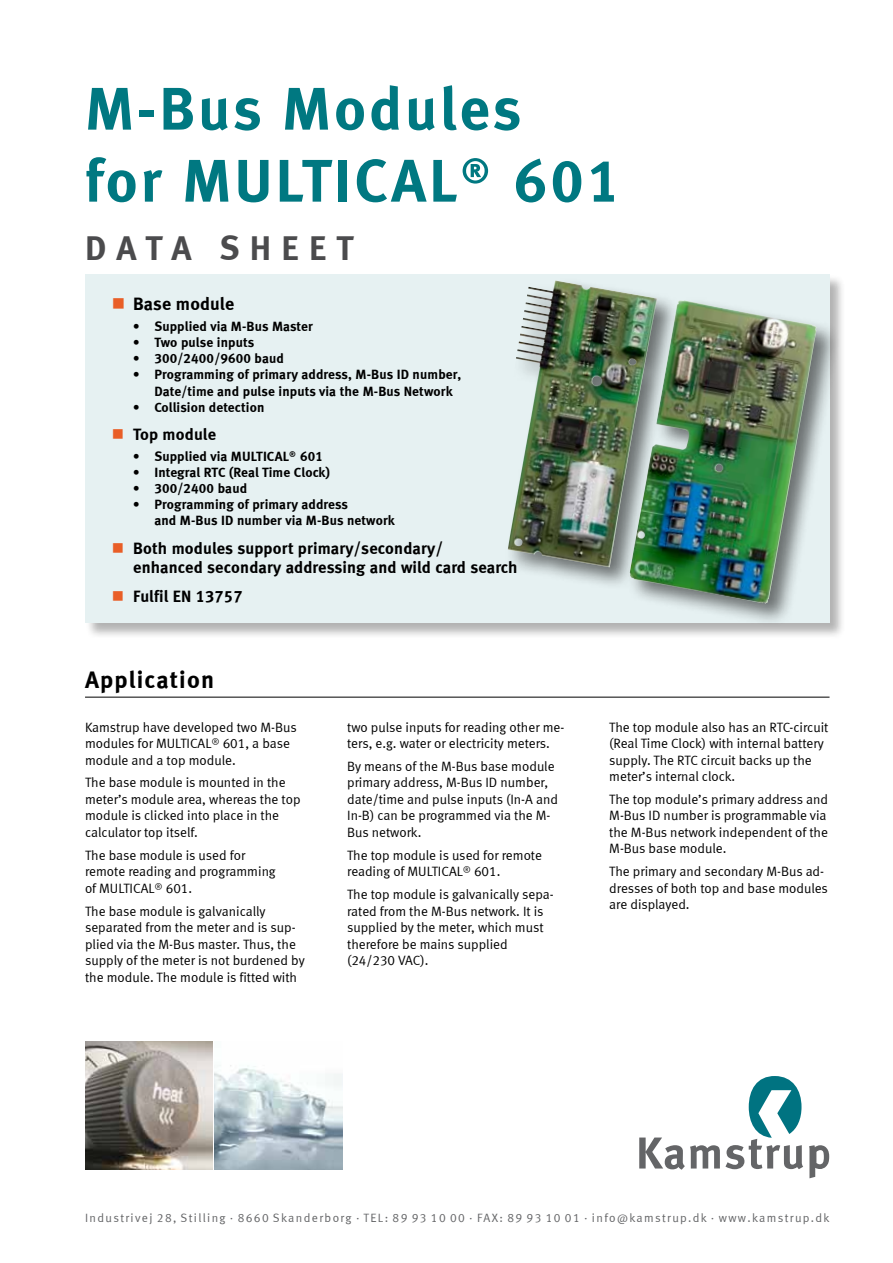
<style>
.page{position:relative;width:893px;height:1263px;background:#fff}
.page>*{position:absolute;margin:0;border:0;box-sizing:border-box;transform-origin:0 0}
.t1{font:700 60px/72px "Meta LF";letter-spacing:.05em;color:#007881}
.t2{font:700 34.5px "Meta LF";letter-spacing:.3em;color:#4b4b4d}
.t3{font:700 24px "Meta LF";letter-spacing:.05em;color:#000}
.t4{font:700 18px "Meta LF";letter-spacing:.01em;color:#000}
.t5{font:700 16.5px/19.8px "Meta LF";letter-spacing:.01em;color:#000}
.t6{font:13.5px/16.5px "Meta LF";color:#000}
.t7{font:700 13.5px/16.2px "Meta LF";letter-spacing:.01em;color:#000}
.t8{font:12px "Meta LF";letter-spacing:.115em;color:#646567}
</style>
<div class="page">
<svg style="left:809px;top:1145px;width:20px;height:33px"></svg>
<svg style="left:639px;top:1076px;width:164px;height:94px"></svg>
<hr style="left:85px;top:697px;width:744px;height:1px;background:#000">
<div style="left:85px;top:275px;width:761px;height:364px;background:#000;opacity:.3"></div>
<div style="left:85px;top:274px;width:744px;height:348px;background:#e6f1f2"></div>
<img style="left:215px;top:1065px;width:127px;height:104px">
<img style="left:85px;top:1042px;width:128px;height:127px">
<div style="left:505px;top:278px;width:335px;height:349px;background:#000;opacity:.53"></div>
<img style="left:508px;top:280px;width:149px;height:287px">
<h1 class="t1" style="left:85px;top:72px;width:537px">M-Bus Modules<br>for MULTICAL® 601</h1>
<h2 class="t2" style="left:85px;top:227px;width:270px">DATA SHEET</h2>
<h3 class="t4" style="left:133px;top:293px;width:103px">Base module</h3>
<p class="t7" style="left:133px;top:318px;width:181px">• Supplied via M-Bus Master</p>
<p class="t7" style="left:133px;top:334px;width:122px">• Two pulse inputs</p>
<p class="t7" style="left:133px;top:350px;width:152px">• 300/2400/9600 baud</p>
<p class="t7" style="left:154px;top:366px;width:308px;text-indent:-21px">• Programming of primary address, M-Bus ID number,<br>Date/time and pulse inputs via the M-Bus Network</p>
<p class="t7" style="left:133px;top:399px;width:133px">• Collision detection</p>
<p class="t5" style="left:133px;top:424px;width:84px">Top module</p>
<p class="t7" style="left:133px;top:447px;width:191px">• Supplied via MULTICAL® 601</p>
<p class="t7" style="left:133px;top:464px;width:198px">• Integral RTC (Real Time Clock)</p>
<p class="t7" style="left:133px;top:480px;width:115px">• 300/2400 baud</p>
<p class="t7" style="left:154px;top:496px;width:242px;text-indent:-21px">• Programming of primary address<br>and M-Bus ID number via M-Bus network</p>
<p class="t5" style="left:133px;top:538px;width:386px">Both modules support primary/secondary/<br>enhanced secondary addressing and wild card search</p>
<p class="t5" style="left:133px;top:586px;width:111px">Fulfil EN 13757</p>
<h3 class="t3" style="left:85px;top:666px;width:130px">Application</h3>
<p class="t6" style="left:85px;top:718px;width:213px">Kamstrup have developed two M-Bus modules for MULTICAL® 601, a base module and a top module.</p>
<p class="t6" style="left:85px;top:774px;width:217px">The base module is mounted in the meter’s module area, whereas the top module is clicked into place in the calculator top itself.</p>
<p class="t6" style="left:85px;top:847px;width:192px">The base module is used for remote reading and programming of MULTICAL® 601.</p>
<p class="t6" style="left:85px;top:903px;width:221px">The base module is galvanically separated from the meter and is sup&shy;plied via the M-Bus master. Thus, the supply of the meter is not burdened by the module. The module is fitted with</p>
<p class="t6" style="left:347px;top:718px;width:219px">two pulse inputs for reading other me&shy;ters, e.g. water or electricity meters.</p>
<p class="t6" style="left:347px;top:758px;width:212px">By means of the M-Bus base module primary address, M-Bus ID number, date/time and pulse inputs (In-A and<br>In-B) can be programmed via the M-<br>Bus network.</p>
<p class="t6" style="left:347px;top:847px;width:196px">The top module is used for remote reading of MULTICAL® 601.</p>
<p class="t6" style="left:347px;top:886px;width:208px">The top module is galvanically sepa&shy;rated from the M-Bus network. It is supplied by the meter, which must therefore be mains supplied (24/230 VAC).</p>
<p class="t6" style="left:609px;top:718px;width:221px">The top module also has an RTC-circuit (Real Time Clock) with internal battery supply. The RTC circuit backs up the meter’s internal clock.</p>
<p class="t6" style="left:609px;top:791px;width:220px;text-align:justify">The top module’s primary address and M-Bus ID number is programmable via the M-Bus network independent of the M-Bus base module.</p>
<p class="t6" style="left:609px;top:863px;width:220px">The primary and secondary M-Bus ad&shy;dresses of both top and base modules are displayed.</p>
<p class="t8" style="left:85px;top:1211px;width:746px">Industrivej 28, Stilling · 8660 Skanderborg · TEL: 89 93 10 00 · FAX: 89 93 10 01 · info@kamstrup.dk · www.kamstrup.dk</p>
</div>
